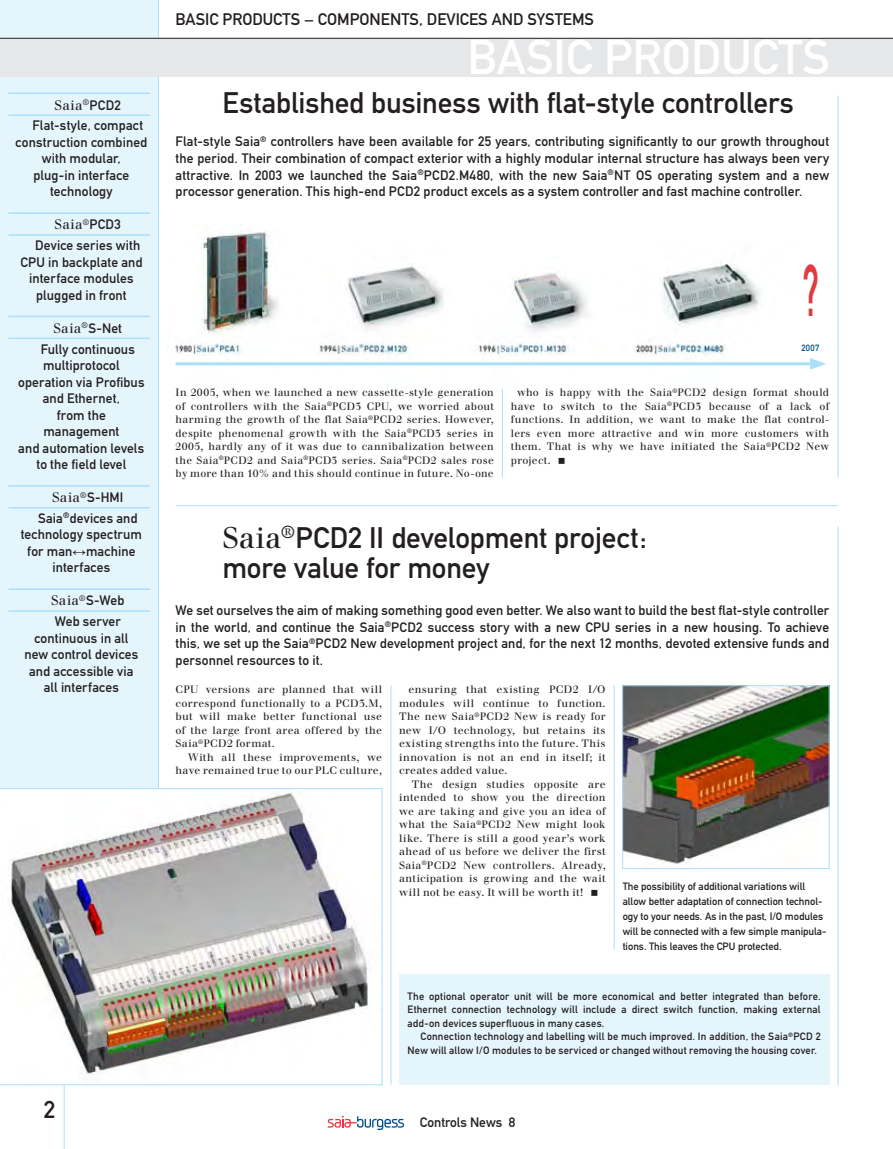
<style>
.page{position:relative;width:893px;height:1149px;background:#fff}
.page>*{position:absolute;margin:0;border:0;box-sizing:border-box;transform-origin:0 0}
.t1{font:72px "DIN Mittelschrift";color:#e33a3f;scale:.5 1}
.t2{font:48px "DIN Mittelschrift";color:#fff}
.t3{font:29.25px/30px "DIN Mittelschrift";letter-spacing:-.005em;color:#231f20}
.t4{font:16.5px "DIN Mittelschrift";color:#231f20}
.t5{font:13.5px/16.5px "DIN Mittelschrift";letter-spacing:.01em;color:#231f20;text-align:center}
.t6{font:13.5px "Walbaum";letter-spacing:.025em;color:#231f20}
.t7{font:10.5px/13.5px "Walbaum";letter-spacing:.03em;color:#231f20;text-align:justify}
.t8{font:10.5px/15px "DIN Mittelschrift";letter-spacing:.01em;color:#231f20}
.t9{font:9px "DIN Mittelschrift";color:#004f87}
.s1{font-family:"DIN Mittelschrift"}
.s2{font-family:"Walbaum"}
.s3{font-family:"Arial"}
</style>
<div class="page">
<svg style="left:327px;top:1115px;width:77px;height:15px"></svg>
<div style="left:320px;top:1129px;width:38px;height:6px;background:#fff"></div>
<div style="left:0;top:0;width:158px;height:1084px;background:#e5f5fc"></div>
<hr style="left:64px;top:1084px;width:1px;height:64px;background:#aae0f9">
<hr style="left:838px;top:526px;width:1px;height:558px;background:#aae0f9">
<hr style="left:614px;top:685px;width:1px;height:264px;background:#aae0f9">
<hr style="left:391px;top:685px;width:1px;height:399px;background:#aae0f9">
<hr style="left:502px;top:364px;width:1px;height:113px;background:#aae0f9">
<hr style="left:158px;top:0;width:1px;height:1084px;background:#aae0f9">
<img style="left:175px;top:224px;width:625px;height:164px">
<hr style="left:176px;top:362px;width:640px;height:3px;background:#aae0f9">
<svg style="left:810px;top:358px;width:16px;height:11px"></svg>
<hr style="left:176px;top:505px;width:662px;height:1px;background:#aae0f9">
<hr style="left:838px;top:96px;width:1px;height:381px;background:#aae0f9">
<img style="left:624px;top:687px;width:204px;height:177px">
<div style="left:622px;top:685px;width:208px;height:183px;border:1px solid #aae0f9"></div>
<img style="left:0;top:788px;width:382px;height:296px">
<div style="left:0;top:38px;width:893px;height:39px;background:#e6e7e9"></div>
<hr style="left:0;top:38px;width:893px;height:1px;background:#231f20">
<hr style="left:9px;top:114px;width:141px;height:2px;background:#aae0f9">
<hr style="left:9px;top:92px;width:141px;height:2px;background:#aae0f9">
<hr style="left:9px;top:234px;width:141px;height:2px;background:#aae0f9">
<hr style="left:9px;top:212px;width:141px;height:2px;background:#aae0f9">
<hr style="left:9px;top:337px;width:141px;height:2px;background:#aae0f9">
<hr style="left:9px;top:315px;width:141px;height:2px;background:#aae0f9">
<hr style="left:9px;top:507px;width:141px;height:1px;background:#aae0f9">
<hr style="left:9px;top:485px;width:141px;height:1px;background:#aae0f9">
<hr style="left:9px;top:610px;width:141px;height:1px;background:#aae0f9">
<hr style="left:9px;top:588px;width:141px;height:1px;background:#aae0f9">
<div style="left:399px;top:974px;width:430px;height:110px;background:#e5f5fc"></div>
<p class="t6" style="left:55px;top:97px;width:68px">Saia<sup>®</sup><span class="s1">PCD2</span></p>
<p class="t5" style="left:32px;top:117px;width:112px">Flat-style, compact</p>
<p class="t5" style="left:16px;top:134px;width:133px">construction combined</p>
<p class="t5" style="left:42px;top:150px;width:80px">with modular,</p>
<p class="t5" style="left:33px;top:167px;width:97px">plug-in interface</p>
<p class="t5" style="left:50px;top:183px;width:64px">technology</p>
<p class="t6" style="left:55px;top:216px;width:68px">Saia<sup>®</sup><span class="s1">PCD3</span></p>
<p class="t5" style="left:35px;top:237px;width:107px">Device series with</p>
<p class="t5" style="left:20px;top:254px;width:123px">CPU in backplate and</p>
<p class="t5" style="left:29px;top:270px;width:106px">interface modules</p>
<p class="t5" style="left:36px;top:287px;width:92px">plugged in front</p>
<p class="t5" style="left:41px;top:317px;width:96px;line-height:20.7px"><span class="s2">Saia</span><sup>®</sup>S-Net<br>Fully continuous</p>
<p class="t5" style="left:18px;top:357px;width:128px">multiprotocol operation via Profibus and Ethernet,<br>from the management<br>and automation levels to the field level</p>
<p class="t5" style="left:38px;top:487px;width:101px;line-height:20.7px"><span class="s2">Saia</span><sup>®</sup>S-HMI<br>Saia<sup>®</sup>devices and</p>
<p class="t5" style="left:21px;top:526px;width:123px">technology spectrum for man<span class="s3">↔</span>machine interfaces</p>
<p class="t5" style="left:51px;top:590px;width:75px;line-height:20.7px;text-align:left"><span class="s2">Saia</span><sup>®</sup>S-Web<br>Web server</p>
<p class="t5" style="left:24px;top:629px;width:116px">continuous in all new control devices and accessible via all interfaces</p>
<h3 class="t4" style="left:176px;top:10px;width:205px">BASIC PRODUCTS − components</h3>
<h3 class="t4" style="left:419px;top:10px;width:18px">, devices</h3>
<h3 class="t4" style="left:492px;top:10px;width:12px">and</h3>
<h3 class="t4" style="left:527px;top:10px;width:11px">systems</h3>
<h2 class="t2" style="left:467px;top:29px;width:364px">BASIC PRODUCTS</h2>
<h3 class="t3" style="left:222px;top:88px;width:573px">Established business with flat-style controllers</h3>
<p class="t5" style="left:176px;top:133px;width:655px;text-align:justify">Flat-style Saia<sup>®</sup> controllers have been available for 25 years, contributing significantly to our growth throughout the period. Their combination of compact exterior with a highly modular internal structure has always been very attractive. In 2003 we launched the Saia<sup>®</sup>PCD2.M480, with the new Saia<sup>®</sup>NT OS operating system and a new processor generation. This high-end PCD2 product excels as a system controller and fast machine controller.</p>
<h1 class="t1" style="left:803px;top:248px;width:35px">?</h1>
<p class="t9" style="left:801px;top:342px;width:19px">2007</p>
<p class="t7" style="left:176px;top:385px;width:320px">In 2005, when we launched a new cassette-style generation of controllers with the Saia<sup>®</sup>PCD3 CPU, we worried about harming the growth of the flat Saia<sup>®</sup>PCD2 series. However, despite phenomenal growth with the Saia<sup>®</sup>PCD3 series in 2005, hardly any of it was due to cannibalization between the Saia<sup>®</sup>PCD2 and Saia<sup>®</sup>PCD3 series. Saia<sup>®</sup>PCD2 sales rose by more than 10% and this should continue in future. No-one</p>
<p class="t7" style="left:511px;top:385px;width:320px;text-indent:6px">who is happy with the Saia<sup>®</sup>PCD2 design format should have to switch to the Saia<sup>®</sup>PCD3 because of a lack of functions. In addition, we want to make the flat control&shy;lers even more attractive and win more customers with them. That is why we have initiated the Saia<sup>®</sup>PCD2 New project.</p>
<h3 class="t3" style="left:222px;top:522px;width:426px"><span class="s2">Saia</span><sup>®</sup>PCD2 II development project: more value for money</h3>
<p class="t5" style="left:176px;top:602px;width:655px;text-align:justify">We set ourselves the aim of making something good even better. We also want to build the best flat-style controller in the world, and continue the Saia<sup>®</sup>PCD2 success story with a new CPU series in a new housing. To achieve this, we set up the Saia<sup>®</sup>PCD2 New development project and, for the next 1 2 months, devoted extensive funds and personnel resources to it.</p>
<p class="t7" style="left:176px;top:682px;width:208px">CPU versions are planned that will correspond functionally to a PCD3.M, but will make better functional use of the large front area offered by the Saia<sup>®</sup>PCD2 format.</p>
<p class="t7" style="left:176px;top:750px;width:208px;text-align:right">With all these improvements, we have remained true to our PLC culture,</p>
<p class="t7" style="left:399px;top:682px;width:208px;text-indent:9px">ensuring that existing PCD2 I/O modules will continue to function.<br>The new Saia<sup>®</sup>PCD2 New is ready for new I/O technology, but retains its existing strengths into the future. This innovation is not an end in itself; it creates added value.</p>
<p class="t7" style="left:399px;top:777px;width:208px;text-indent:13px">The design studies opposite are intended to show you the direction we are taking and give you an idea of what the Saia<sup>®</sup>PCD2 New might look like. There is still a good year’s work ahead of us before we deliver the first Saia<sup>®</sup>PCD2 New controllers. Already, anticipation is growing and the wait will not be easy. It will be worth it!</p>
<p class="t8" style="left:623px;top:878px;width:205px">The possibility of additional variations will allow better adaptation of connection technol&shy;ogy to your needs. As in the past, I/O modules will be connected with a few simple manipula&shy;tions. This leaves the CPU protected.</p>
<p class="t8" style="left:408px;top:988px;width:414px;line-height:13.5px;text-align:justify">The optional operator unit will be more economical and better integrated than before.<br>Ethernet connection technology will include a direct switch function, making external add-on devices superfluous in many cases.</p>
<p class="t8" style="left:408px;top:1029px;width:415px;line-height:13.5px;text-indent:13px">Connection technology and labelling will be much improved. In addition, the Saia<sup>®</sup>PCD 2<br>New will allow I/O modules to be serviced or changed without removing the housing cover.</p>
<p class="t5" style="left:420px;top:1113px;width:97px">Controls News 8</p>
</div>
